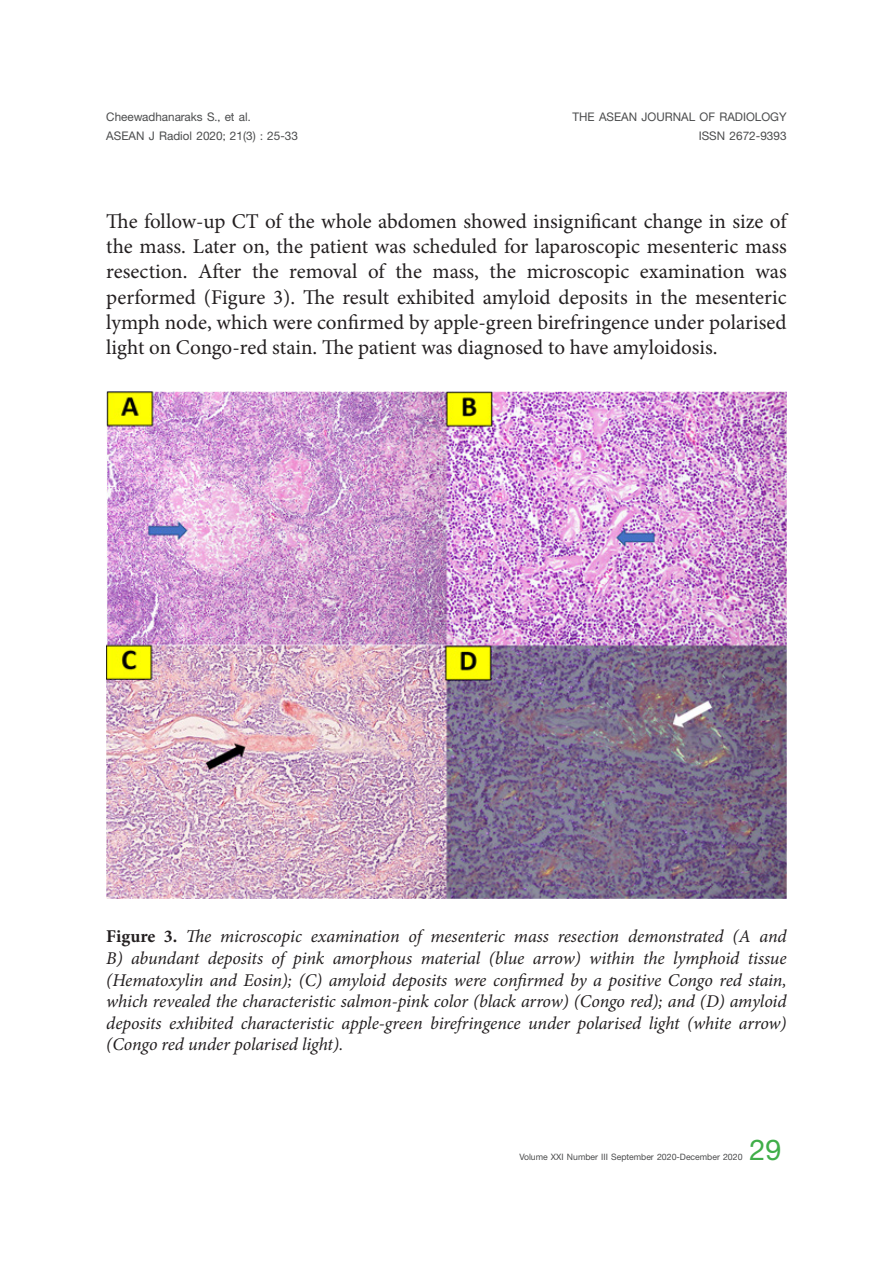
<style>
.page{position:relative;width:893px;height:1263px;background:#fff}
.page>*{position:absolute;margin:0;border:0;box-sizing:border-box;transform-origin:0 0}
.t1{font:700 43.5px "PSL Kanda Pro";color:#40ae49}
.t2{font:21px/25.2px "Minion Pro";color:#231f20;text-align:justify}
.t3{font:italic 18px/21.6px "Minion Pro";letter-spacing:-.005em;color:#231f20;text-align:justify}
.t4{font:700 18px/18.9px "PSL Kanda Pro";color:#4b4c4d}
.t5{font:700 13.35px "PSL Kanda Pro";color:#4b4c4d}
.s1{font-weight:700;font-style:normal}
</style>
<div class="page">
<img style="left:107px;top:391px;width:679px;height:508px">
<p class="t4" style="left:106px;top:107px;width:193px">Cheewadhanaraks S., et al.<br>ASEAN J Radiol 2020; 21(3) : 25-33</p>
<p class="t4" style="left:572px;top:107px;width:216px">THE ASEAN JOURNAL OF RADIOLOGY</p>
<p class="t4" style="left:699px;top:126px;width:89px">ISSN 2672-9393</p>
<p class="t2" style="left:106px;top:209px;width:682px">The follow-up CT of the whole abdomen showed insignificant change in size of the mass. Later on, the patient was scheduled for laparoscopic mesenteric mass resection. After the removal of the mass, the microscopic examination was performed (Figure 3). The result exhibited amyloid deposits in the mesenteric lymph node, which were confirmed by apple-green birefringence under polarised light on Congo-red stain. The patient was diagnosed to have amyloidosis.</p>
<p class="t3" style="left:106px;top:926px;width:682px"><span class="s1">Figure 3.</span> The microscopic examination of mesenteric mass resection demonstrated (A and B) abundant deposits of pink amorphous material (blue arrow) within the lymphoid tissue (Hematoxylin and Eosin); (C) amyloid deposits were confirmed by a positive Congo red stain, which revealed the characteristic salmon-pink color (black arrow) (Congo red); and (D) amyloid deposits exhibited characteristic apple-green birefringence under polarised light (white arrow) (Congo red under polarised light).</p>
<h1 class="t1" style="left:749px;top:1125px;width:33px">29</h1>
<p class="t5" style="left:519px;top:1149px;width:225px">Volume XXI Number III September 2020-December 2020</p>
</div>
